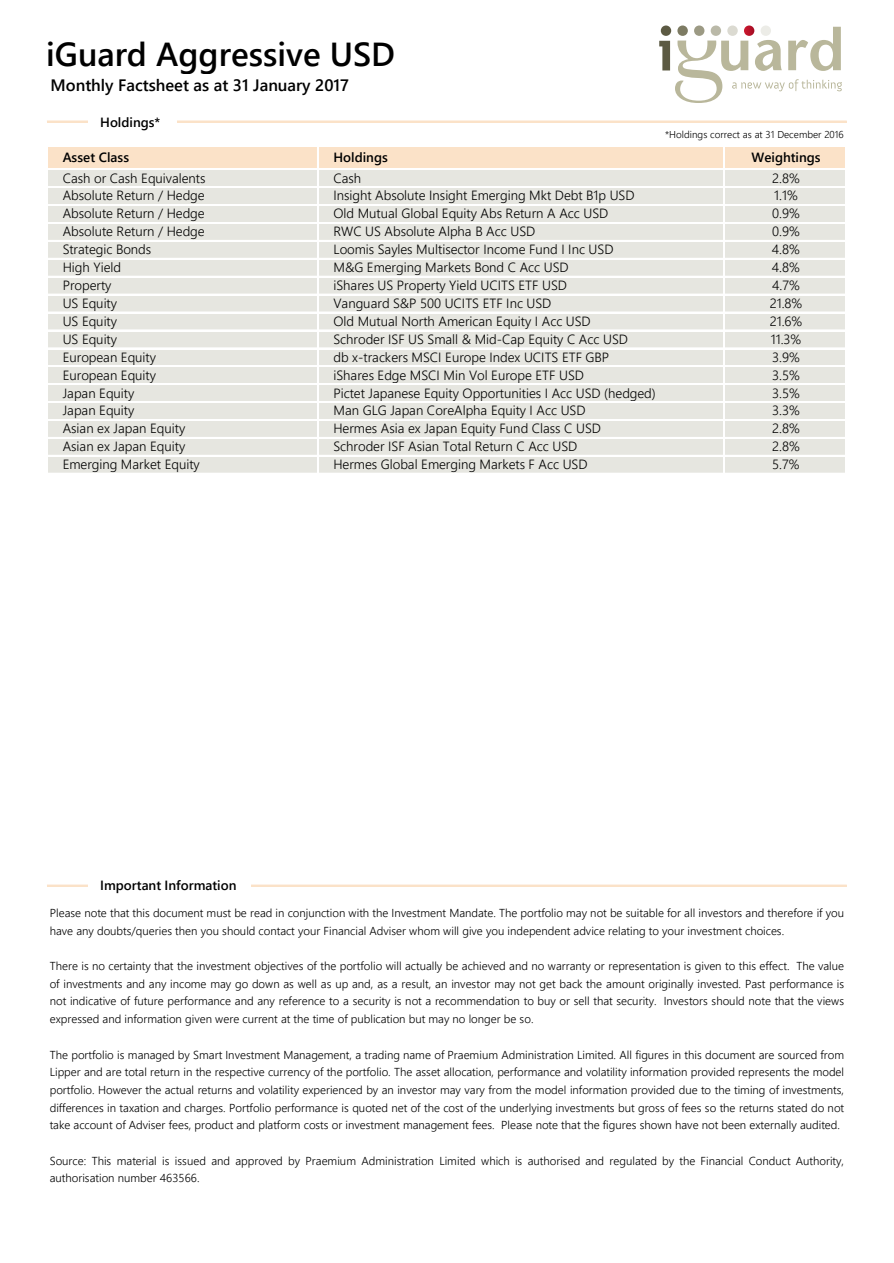
<style>
.page{position:relative;width:894px;height:1263px;background:#fff}
.page>*{position:absolute;margin:0;border:0;box-sizing:border-box;transform-origin:0 0}
.t1{font:600 33.15px "Segoe UI";color:#000}
.t2{font:600 16.5px "Segoe UI";color:#000}
.t3{font:300 13.35px "Segoe UI";color:#000}
.t4{font:600 13.35px "Segoe UI";color:#000}
.t5{font:300 11.55px/17.7px "Segoe UI";color:#000}
.t6{font:300 9.9px "Segoe UI";letter-spacing:.005em;color:#000}
</style>
<div class="page">
<div style="left:47px;top:146px;width:799px;height:24px;background:#fbe2c8"></div>
<div style="left:47px;top:169px;width:799px;height:305px;background:#e6e6e0"></div>
<hr style="left:47px;top:145px;width:1px;height:455px;background:#fff">
<hr style="left:317px;top:146px;width:2px;height:454px;background:#fff">
<hr style="left:723px;top:146px;width:1px;height:454px;background:#fff">
<hr style="left:844px;top:146px;width:1px;height:454px;background:#fff">
<hr style="left:845px;top:146px;width:1px;height:454px;background:#fff">
<hr style="left:47px;top:121px;width:799px;height:1px;background:#fbe2c8">
<hr style="left:48px;top:168px;width:798px;height:1px;background:#fff">
<hr style="left:48px;top:169px;width:798px;height:1px;background:#fff">
<hr style="left:48px;top:186px;width:798px;height:2px;background:#fff">
<hr style="left:48px;top:204px;width:798px;height:2px;background:#fff">
<hr style="left:48px;top:222px;width:798px;height:2px;background:#fff">
<hr style="left:48px;top:240px;width:798px;height:2px;background:#fff">
<hr style="left:48px;top:258px;width:798px;height:2px;background:#fff">
<hr style="left:48px;top:276px;width:798px;height:2px;background:#fff">
<hr style="left:48px;top:294px;width:798px;height:1px;background:#fff">
<hr style="left:48px;top:312px;width:798px;height:1px;background:#fff">
<hr style="left:48px;top:330px;width:798px;height:1px;background:#fff">
<hr style="left:48px;top:347px;width:798px;height:1px;background:#fff">
<hr style="left:48px;top:348px;width:798px;height:1px;background:#fff">
<hr style="left:48px;top:365px;width:798px;height:1px;background:#fff">
<hr style="left:48px;top:366px;width:798px;height:1px;background:#fff">
<hr style="left:48px;top:383px;width:798px;height:2px;background:#fff">
<hr style="left:48px;top:401px;width:798px;height:2px;background:#fff">
<hr style="left:48px;top:419px;width:798px;height:2px;background:#fff">
<hr style="left:48px;top:437px;width:798px;height:2px;background:#fff">
<hr style="left:48px;top:455px;width:798px;height:2px;background:#fff">
<hr style="left:48px;top:473px;width:798px;height:2px;background:#fff">
<hr style="left:47px;top:884px;width:799px;height:1px;background:#fbe2c8">
<hr style="left:47px;top:885px;width:799px;height:1px;background:#fbe2c8">
<div style="left:88px;top:111px;width:89px;height:21px;background:#fff"></div>
<div style="left:88px;top:874px;width:162px;height:21px;background:#fff"></div>
<svg style="left:659px;top:26px;width:182px;height:77px"></svg>
<h1 class="t1" style="left:46px;top:28px;width:350px">iGuard Aggressive USD</h1>
<h2 class="t2" style="left:51px;top:72px;width:300px">Monthly Factsheet as at 31 January 2017</h2>
<p class="t4" style="left:100px;top:112px;width:62px">Holdings*</p>
<p class="t6" style="left:664px;top:127px;width:180px">*Holdings correct as at 31 December 2016</p>
<p class="t4" style="left:63px;top:146px;width:68px">Asset Class</p>
<p class="t4" style="left:333px;top:146px;width:56px">Holdings</p>
<p class="t4" style="left:751px;top:146px;width:71px">Weightings</p>
<p class="t3" style="left:63px;top:167px;width:144px">Cash or Cash Equivalents</p>
<p class="t3" style="left:333px;top:167px;width:29px">Cash</p>
<p class="t3" style="left:771px;top:167px;width:29px">2.8%</p>
<p class="t3" style="left:63px;top:185px;width:143px">Absolute Return / Hedge</p>
<p class="t3" style="left:333px;top:185px;width:302px">Insight Absolute Insight Emerging Mkt Debt B1p USD</p>
<p class="t3" style="left:773px;top:185px;width:25px">1.1%</p>
<p class="t3" style="left:63px;top:203px;width:143px">Absolute Return / Hedge</p>
<p class="t3" style="left:333px;top:203px;width:276px">Old Mutual Global Equity Abs Return A Acc USD</p>
<p class="t3" style="left:771px;top:203px;width:29px">0.9%</p>
<p class="t3" style="left:63px;top:221px;width:143px">Absolute Return / Hedge</p>
<p class="t3" style="left:333px;top:221px;width:203px">RWC US Absolute Alpha B Acc USD</p>
<p class="t3" style="left:63px;top:257px;width:60px">High Yield</p>
<p class="t3" style="left:333px;top:257px;width:236px">M&amp;G Emerging Markets Bond C Acc USD</p>
<p class="t3" style="left:771px;top:257px;width:29px">4.8%</p>
<p class="t3" style="left:63px;top:274px;width:50px">Property</p>
<p class="t3" style="left:333px;top:274px;width:235px">iShares US Property Yield UCITS ETF USD</p>
<p class="t3" style="left:771px;top:274px;width:29px">4.7%</p>
<p class="t3" style="left:771px;top:221px;width:29px">0.9%</p>
<p class="t3" style="left:63px;top:239px;width:90px">Strategic Bonds</p>
<p class="t3" style="left:333px;top:239px;width:281px">Loomis Sayles Multisector Income Fund I Inc USD</p>
<p class="t3" style="left:771px;top:239px;width:29px">4.8%</p>
<p class="t3" style="left:63px;top:292px;width:56px">US Equity</p>
<p class="t3" style="left:333px;top:292px;width:219px">Vanguard S&amp;P 500 UCITS ETF Inc USD</p>
<p class="t3" style="left:769px;top:292px;width:34px">21.8%</p>
<p class="t3" style="left:63px;top:310px;width:56px">US Equity</p>
<p class="t3" style="left:333px;top:310px;width:259px">Old Mutual North American Equity I Acc USD</p>
<p class="t3" style="left:769px;top:310px;width:34px">21.6%</p>
<p class="t3" style="left:63px;top:328px;width:56px">US Equity</p>
<p class="t3" style="left:333px;top:328px;width:296px">Schroder ISF US Small &amp; Mid-Cap Equity C Acc USD</p>
<p class="t3" style="left:770px;top:328px;width:32px">11.3%</p>
<p class="t3" style="left:63px;top:346px;width:95px">European Equity</p>
<p class="t3" style="left:333px;top:346px;width:277px">db x-trackers MSCI Europe Index UCITS ETF GBP</p>
<p class="t3" style="left:771px;top:346px;width:29px">3.9%</p>
<p class="t3" style="left:63px;top:364px;width:95px">European Equity</p>
<p class="t3" style="left:333px;top:364px;width:252px">iShares Edge MSCI Min Vol Europe ETF USD</p>
<p class="t3" style="left:771px;top:364px;width:29px">3.5%</p>
<p class="t3" style="left:63px;top:382px;width:73px">Japan Equity</p>
<p class="t3" style="left:333px;top:382px;width:323px">Pictet Japanese Equity Opportunities I Acc USD (hedged)</p>
<p class="t3" style="left:771px;top:382px;width:29px">3.5%</p>
<p class="t3" style="left:63px;top:400px;width:73px">Japan Equity</p>
<p class="t3" style="left:333px;top:400px;width:253px">Man GLG Japan CoreAlpha Equity I Acc USD</p>
<p class="t3" style="left:771px;top:400px;width:29px">3.3%</p>
<p class="t3" style="left:63px;top:418px;width:124px">Asian ex Japan Equity</p>
<p class="t3" style="left:333px;top:418px;width:269px">Hermes Asia ex Japan Equity Fund Class C USD</p>
<p class="t3" style="left:771px;top:418px;width:29px">2.8%</p>
<p class="t3" style="left:333px;top:436px;width:245px">Schroder ISF Asian Total Return C Acc USD</p>
<p class="t3" style="left:771px;top:436px;width:29px">2.8%</p>
<p class="t3" style="left:63px;top:453px;width:138px">Emerging Market Equity</p>
<p class="t3" style="left:63px;top:436px;width:124px">Asian ex Japan Equity</p>
<p class="t3" style="left:333px;top:453px;width:255px">Hermes Global Emerging Markets F Acc USD</p>
<p class="t3" style="left:772px;top:453px;width:29px">5.7%</p>
<p class="t4" style="left:100px;top:874px;width:138px">Important Information</p>
<p class="t5" style="left:50px;top:903px;width:795px">Please note that this document must be read in conjunction with the Investment Mandate. The portfolio may not be suitable for all investors and therefore if you have any doubts/queries then you should contact your Financial Adviser whom will give you independent advice relating to your investment choices.</p>
<p class="t5" style="left:50px;top:956px;width:795px;text-align:justify">There is no certainty that the investment objectives of the portfolio will actually be achieved and no warranty or representation is given to this effect. The value of investments and any income may go down as well as up and, as a result, an investor may not get back the amount originally invested. Past performance is not indicative of future performance and any reference to a security is not a recommendation to buy or sell that security. Investors should note that the views expressed and information given were current at the time of publication but may no longer be so.</p>
<p class="t5" style="left:50px;top:1045px;width:795px;text-align:justify">The portfolio is managed by Smart Investment Management, a trading name of Praemium Administration Limited. All figures in this document are sourced from Lipper and are total return in the respective currency of the portfolio. The asset allocation, performance and volatility information provided represents the model portfolio. However the actual returns and volatility experienced by an investor may vary from the model information provided due to the timing of investments, differences in taxation and charges. Portfolio performance is quoted net of the cost of the underlying investments but gross of fees so the returns stated do not take account of Adviser fees, product and platform costs or investment management fees. Please note that the figures shown have not been externally audited.</p>
<p class="t5" style="left:50px;top:1151px;width:795px">Source: This material is issued and approved by Praemium Administration Limited which is authorised and regulated by the Financial Conduct Authority, authorisation number 463566.</p>
</div>
